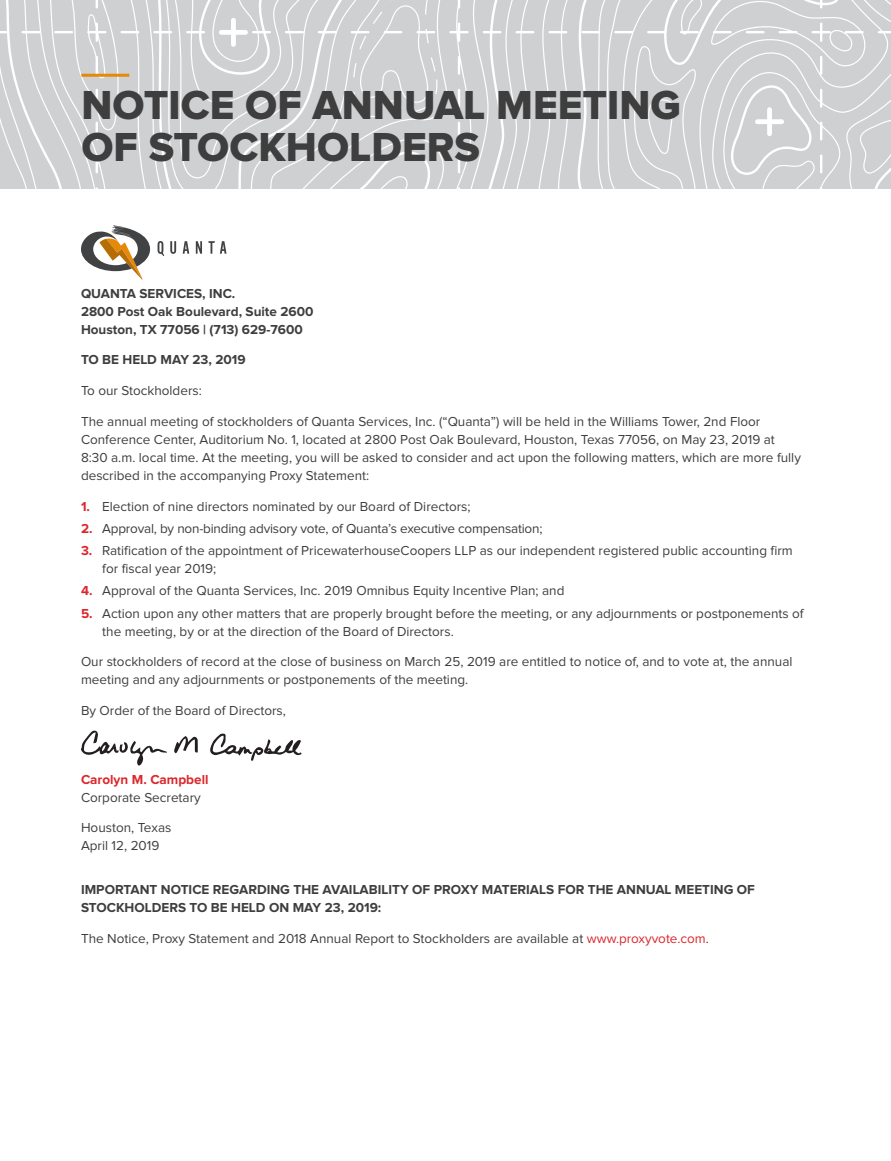
<style>
.page{position:relative;width:891px;height:1161px;background:#fff}
.page>*{position:absolute;margin:0;border:0;box-sizing:border-box;transform-origin:0 0}
.t1{font:42px/42px "Proxima Nova Extrabld";color:#3e3e3f}
.t2{font:13.5px/18px "Proxima Nova";color:#3e3e3f}
.t3{font:700 13.5px/18px "Proxima Nova";color:#3e3e3f}
.t4{font:700 13.5px "Proxima Nova";color:#dc272d}
.s1{font-weight:700;color:#dc272d}
.s2{color:#dc272d}
</style>
<div class="page">
<svg style="left:0;top:0;width:488px;height:188px;background:#d3d4d6"></svg>
<svg style="left:491px;top:0;width:143px;height:188px;background:#d3d4d6"></svg>
<svg style="left:634px;top:0;width:257px;height:188px;background:#d3d4d6"></svg>
<svg style="left:81px;top:225px;width:69px;height:55px"></svg>
<svg style="left:170px;top:241px;width:6px;height:13px"></svg>
<svg style="left:183px;top:241px;width:6px;height:13px"></svg>
<svg style="left:196px;top:241px;width:6px;height:13px"></svg>
<svg style="left:209px;top:241px;width:18px;height:13px"></svg>
<svg style="left:158px;top:241px;width:6px;height:15px"></svg>
<svg style="left:174px;top:736px;width:24px;height:17px"></svg>
<svg style="left:81px;top:731px;width:86px;height:35px"></svg>
<svg style="left:210px;top:734px;width:92px;height:27px"></svg>
<hr style="left:81px;top:74px;width:48px;height:3px;background:#e68906">
<h1 class="t1" style="left:81px;top:85px;width:601px">NOTICE OF ANNUAL MEETING<br>OF STOCKHOLDERS</h1>
<p class="t3" style="left:81px;top:285px;width:234px">QUANTA SERVICES, INC.<br>2800 Post Oak Boulevard, Suite 2600<br>Houston, TX 77056 | (713) 629-7600</p>
<p class="t3" style="left:81px;top:351px;width:166px">TO BE HELD MAY 23, 2019</p>
<p class="t2" style="left:81px;top:382px;width:122px">To our Stockholders:</p>
<p class="t2" style="left:81px;top:413px;width:721px">The annual meeting of stockholders of Quanta Services, Inc. (“Quanta”) will be held in the Williams Tower, 2nd Floor Conference Center, Auditorium No. 1, located at 2800 Post Oak Boulevard, Houston, Texas 77056, on May 23, 2019 at 8:30 a.m. local time. At the meeting, you will be asked to consider and act upon the following matters, which are more fully described in the accompanying Proxy Statement:</p>
<p class="t2" style="left:81px;top:497px;width:391px"><span class="s1">1.</span> Election of nine directors nominated by our Board of Directors;</p>
<p class="t2" style="left:81px;top:520px;width:463px"><span class="s1">2.</span> Approval, by non-binding advisory vote, of Quanta’s executive compensation;</p>
<p class="t2" style="left:102px;top:542px;width:692px;text-indent:-21px"><span class="s1">3.</span> Ratification of the appointment of PricewaterhouseCoopers LLP as our independent registered public accounting firm for fiscal year 2019;</p>
<p class="t2" style="left:81px;top:582px;width:485px"><span class="s1">4.</span> Approval of the Quanta Services, Inc. 2019 Omnibus Equity Incentive Plan; and</p>
<p class="t2" style="left:102px;top:604px;width:703px;text-indent:-21px"><span class="s1">5.</span> Action upon any other matters that are properly brought before the meeting, or any adjournments or postponements of the meeting, by or at the direction of the Board of Directors.</p>
<p class="t2" style="left:81px;top:653px;width:713px">Our stockholders of record at the close of business on March 25, 2019 are entitled to notice of, and to vote at, the annual meeting and any adjournments or postponements of the meeting.</p>
<p class="t2" style="left:81px;top:702px;width:207px">By Order of the Board of Directors,</p>
<p class="t4" style="left:81px;top:773px;width:129px">Carolyn M. Campbell</p>
<p class="t2" style="left:81px;top:788px;width:121px">Corporate Secretary</p>
<p class="t2" style="left:81px;top:819px;width:92px">Houston, Texas<br>April 12, 2019</p>
<p class="t3" style="left:81px;top:881px;width:675px">IMPORTANT NOTICE REGARDING THE AVAILABILITY OF PROXY MATERIALS FOR THE ANNUAL MEETING OF<br>STOCKHOLDERS TO BE HELD ON MAY 23, 2019:</p>
<p class="t2" style="left:81px;top:929px;width:629px">The Notice, Proxy Statement and 2018 Annual Report to Stockholders are available at <span class="s2">www.proxyvote.com</span>.</p>
</div>
